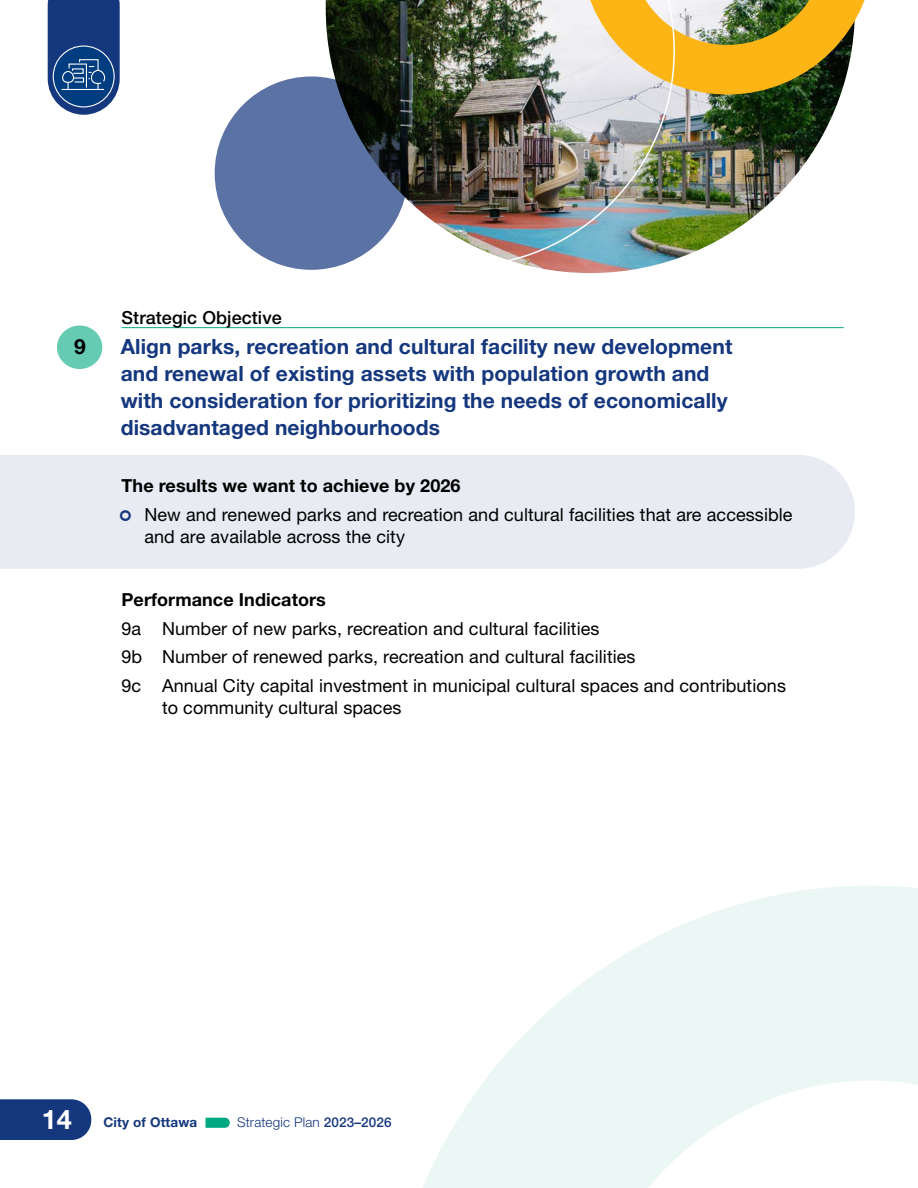
<style>
.page{position:relative;width:918px;height:1188px;background:#fff}
.page>*{position:absolute;margin:0;border:0;box-sizing:border-box;transform-origin:0 0}
.t1{font:700 21px/27px "Helvetica Neue LT Std";letter-spacing:.005em;color:#14377d}
.t2{font:700 21px "Helvetica Neue LT Std";color:#000}
.t3{font:18px/22.5px "Helvetica Neue LT Std";letter-spacing:.005em;color:#000}
.t4{font:700 18px "Helvetica Neue LT Std";letter-spacing:.005em;color:#000}
.t5{font:500 18px "Helvetica Neue LT Std";letter-spacing:.005em;color:#000}
.t6{font:300 13.5px "Helvetica Neue LT Std";letter-spacing:.01em;color:#14377d}
.t7{font:700 13.5px "Helvetica Neue LT Std";letter-spacing:.01em;color:#14377d}
.s1{font-size:27px;color:#fff}
.s2{font-weight:500}
</style>
<div class="page">
<svg style="left:48px;top:0;width:72px;height:115px;background:#2c528e"></svg>
<svg style="left:423px;top:886px;width:495px;height:302px"></svg>
<div style="left:57px;top:326px;width:45px;height:43px;background:#66cbb3;border-radius:50%"></div>
<div style="left:0;top:455px;width:855px;height:114px;background:#e8ebf2"></div>
<hr style="left:122px;top:327px;width:722px;height:1px;background:#00a880">
<img style="left:328px;top:95px;width:513px;height:178px">
<img style="left:675px;top:0;width:190px;height:95px">
<img style="left:243px;top:0;width:432px;height:267px">
<div style="left:215px;top:77px;width:193px;height:193px;background:#5b73a4;border-radius:50%"></div>
<svg style="left:0;top:1099px;width:91px;height:41px;background:#1f4183"></svg>
<svg style="left:205px;top:1118px;width:25px;height:10px"></svg>
<svg style="left:120px;top:510px;width:11px;height:11px"></svg>
<h4 class="t5" style="left:122px;top:306px;width:162px">Strategic Objective</h4>
<h4 class="t2" style="left:74px;top:334px;width:13px">9</h4>
<h4 class="t1" style="left:121px;top:333px;width:613px">Align parks, recreation and cultural facility new development and renewal of existing assets with population growth and with consideration for prioritizing the needs of economically disadvantaged neighbourhoods</h4>
<h5 class="t4" style="left:122px;top:474px;width:341px">The results we want to achieve by 2026</h5>
<p class="t3" style="left:144px;top:503px;width:650px">New and renewed parks and recreation and cultural facilities that are accessible and are available across the city</p>
<h5 class="t4" style="left:122px;top:588px;width:206px">Performance Indicators</h5>
<p class="t3" style="left:122px;top:617px;width:480px">9a Number of new parks, recreation and cultural facilities</p>
<p class="t3" style="left:122px;top:645px;width:516px">9b Number of renewed parks, recreation and cultural facilities</p>
<p class="t3" style="left:162px;top:674px;width:626px;text-indent:-40px">9c Annual City capital investment in municipal cultural spaces and contributions to community cultural spaces</p>
<p class="t7" style="left:42px;top:1114px;width:157px"><span class="s1">14</span> City of Ottawa</p>
<p class="t6" style="left:237px;top:1114px;width:156px">Strategic Plan <span class="s2">2023–2026</span></p>
</div>
